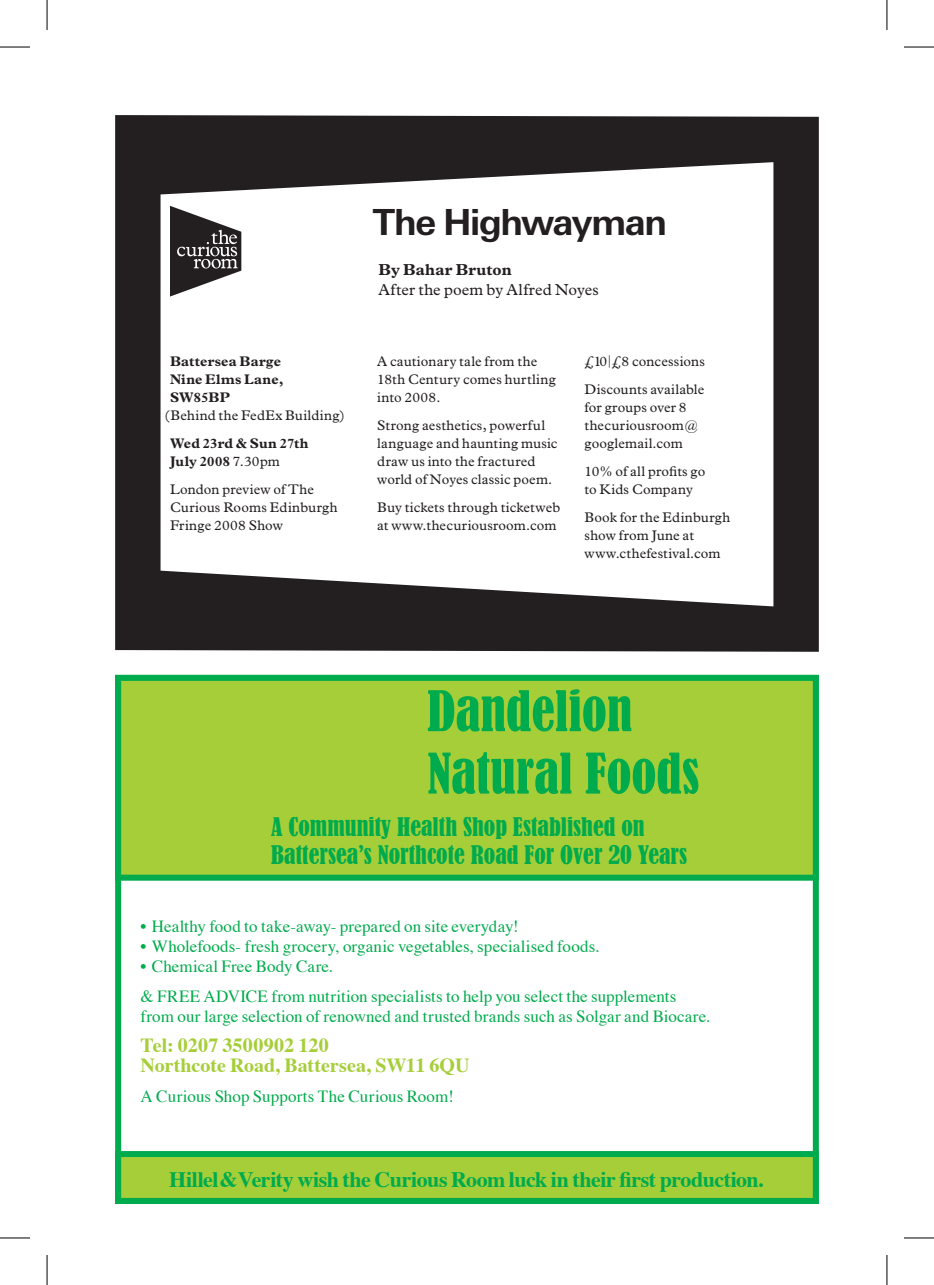
<style>
.page{position:relative;width:934px;height:1285px;background:#fff}
.page>*{position:absolute;margin:0;border:0;box-sizing:border-box;transform-origin:0 0}
.t1{font:condensed 52px/62.4px "Bernard";color:#00ab4d}
.t2{font:700 36px "Linotype Univers Basic";letter-spacing:-.04em;color:#231f20}
.t3{font:condensed 24px/28.8px "Bernard";color:#00ab4d}
.t4{font:700 22px "Times";letter-spacing:-.025em;color:#00ab4d}
.t5{font:700 20px/20px "Times";letter-spacing:.005em;color:#a6ce39}
.t6{font:17px/30px "Times";letter-spacing:.005em;color:#00ab4d}
.t7{font:16px "Plantin";letter-spacing:.01em;color:#231f20}
.t8{font:700 16px "Plantin";letter-spacing:.01em;color:#231f20}
.t9{font:14px/18px "Plantin";letter-spacing:.015em;color:#231f20}
.t10{font:700 14px/18px "Plantin";letter-spacing:.015em;color:#231f20}
.s1{font-weight:400}
</style>
<div class="page">
<div style="left:115px;top:115px;width:703px;height:537px;background:#231f20"></div>
<svg style="left:160px;top:162px;width:613px;height:444px"></svg>
<div style="left:115px;top:1151px;width:703px;height:53px;background:#a6ce39;border:6px solid #00ab4d"></div>
<div style="left:115px;top:675px;width:703px;height:205px;background:#a6ce39;border:6px solid #00ab4d"></div>
<svg style="left:170px;top:206px;width:71px;height:90px"></svg>
<hr style="left:0;top:47px;width:30px;height:1px;background:#000">
<hr style="left:903px;top:47px;width:30px;height:1px;background:#000">
<hr style="left:0;top:1237px;width:30px;height:1px;background:#000">
<hr style="left:903px;top:1237px;width:30px;height:1px;background:#000">
<hr style="left:47px;top:0;width:1px;height:30px;background:#000">
<hr style="left:47px;top:1255px;width:1px;height:30px;background:#000">
<hr style="left:886px;top:0;width:1px;height:30px;background:#000">
<hr style="left:886px;top:1255px;width:1px;height:30px;background:#000">
<p class="t10" style="left:170px;top:352px;width:115px">Battersea Barge<br>Nine Elms Lane,<br>SW85BP</p>
<p class="t9" style="left:164px;top:406px;width:182px">(Behind the FedEx Building)</p>
<p class="t10" style="left:170px;top:434px;width:140px">Wed 23rd &amp; Sun 27th<br>July 2008 <span class="s1">7.30pm</span></p>
<p class="t9" style="left:170px;top:480px;width:169px">London preview of The<br>Curious Rooms Edinburgh<br>Fringe 2008 Show</p>
<h2 class="t2" style="left:372px;top:200px;width:296px">The Highwayman</h2>
<p class="t8" style="left:378px;top:260px;width:135px">By Bahar Bruton</p>
<p class="t7" style="left:378px;top:280px;width:222px">After the poem by Alfred Noyes</p>
<p class="t9" style="left:377px;top:352px;width:180px">A cautionary tale from the<br>18th Century comes hurtling into 2008.</p>
<p class="t9" style="left:377px;top:416px;width:182px">Strong aesthetics, powerful language and haunting music draw us into the fractured world of Noyes classic poem.</p>
<p class="t9" style="left:377px;top:498px;width:184px">Buy tickets through ticketweb at www.thecuriousroom.com</p>
<p class="t9" style="left:584px;top:347px;width:122px;line-height:28px">£10|£8 concessions<br>Discounts available</p>
<p class="t9" style="left:584px;top:398px;width:115px">for groups over 8 thecuriousroom@ googlemail.com</p>
<p class="t9" style="left:584px;top:462px;width:122px">10% of all profits go to Kids Company</p>
<p class="t9" style="left:584px;top:508px;width:147px">Book for the Edinburgh show from June at www.cthefestival.com</p>
<h1 class="t1" style="left:427px;top:681px;width:273px">Dandelion<br>Natural Foods</h1>
<h3 class="t3" style="left:271px;top:812px;width:417px">A Community Health Shop Established on<br>Battersea’s Northcote Road For Over 20 Years</h3>
<p class="t6" style="left:140px;top:910px;width:379px">• Healthy food to take-away- prepared on site everyday!</p>
<p class="t6" style="left:140px;top:930px;width:460px">• Wholefoods- fresh grocery, organic vegetables, specialised foods.</p>
<p class="t6" style="left:140px;top:950px;width:537px">• Chemical Free Body Care.<br>&amp; FREE ADVICE from nutrition specialists to help you select the supplements</p>
<p class="t6" style="left:140px;top:1000px;width:571px">from our large selection of renowned and trusted brands such as Solgar and Biocare.</p>
<h3 class="t5" style="left:140px;top:1033px;width:330px">Tel: 0207 3500902 120<br>Northcote Road, Battersea, SW11 6QU</h3>
<p class="t6" style="left:140px;top:1080px;width:314px">A Curious Shop Supports The Curious Room!</p>
<h3 class="t4" style="left:169px;top:1158px;width:596px">Hillel &amp; Verity wish the Curious Room luck in their first production.</h3>
</div>
